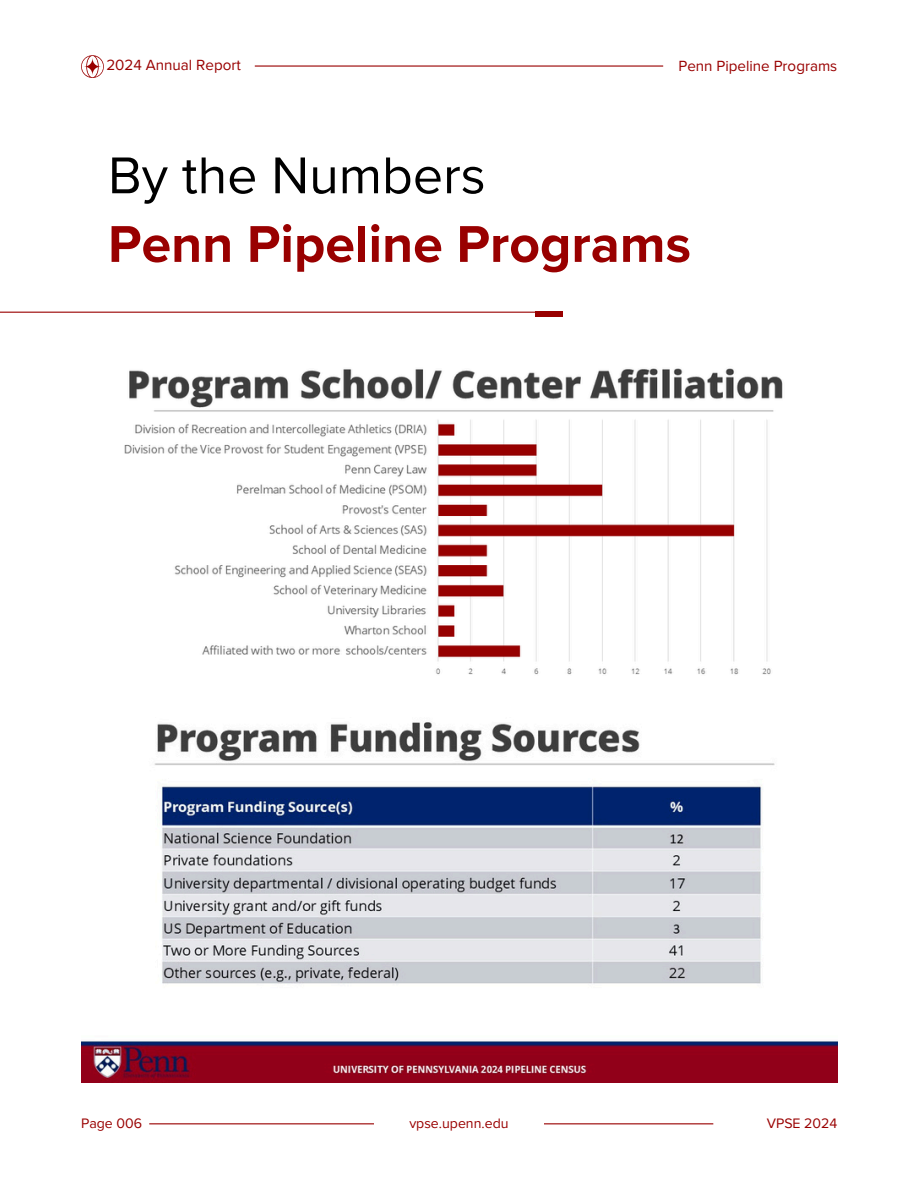
<style>
.page{position:relative;width:918px;height:1188px;background:#fff}
.page>*{position:absolute;margin:0;border:0;box-sizing:border-box;transform-origin:0 0}
.t1{font:700 53.55px/68.7px "Proxima Nova";color:#900}
.t2{font:15.15px "Proxima Nova";color:#900}
.t3{font:14.1px "Proxima Nova";color:#900}
.s1{font-weight:400;color:#000}
</style>
<div class="page">
<hr style="left:149px;top:1123px;width:225px;height:1px;background:#900">
<hr style="left:544px;top:1123px;width:169px;height:1px;background:#900">
<hr style="left:0;top:312px;width:562px;height:1px;background:#900">
<div style="left:535px;top:312px;width:27px;height:5px;background:#900"></div>
<svg style="left:81px;top:55px;width:23px;height:23px"></svg>
<hr style="left:255px;top:65px;width:408px;height:2px;background:#900">
<img style="left:81px;top:722px;width:756px;height:360px">
<img style="left:124px;top:368px;width:659px;height:307px">
<p class="t2" style="left:106px;top:56px;width:136px">2024 Annual Report</p>
<p class="t2" style="left:678px;top:57px;width:160px">Penn Pipeline Programs</p>
<p class="t1" style="left:108px;top:142px;width:585px"><span class="s1">By the Numbers<br></span>Penn Pipeline Programs</p>
<p class="t3" style="left:81px;top:1115px;width:62px">Page 006</p>
<h1 class="t3" style="left:409px;top:1115px;width:101px">vpse.upenn.edu</h1>
<p class="t3" style="left:767px;top:1115px;width:72px">VPSE 2024</p>
</div>
